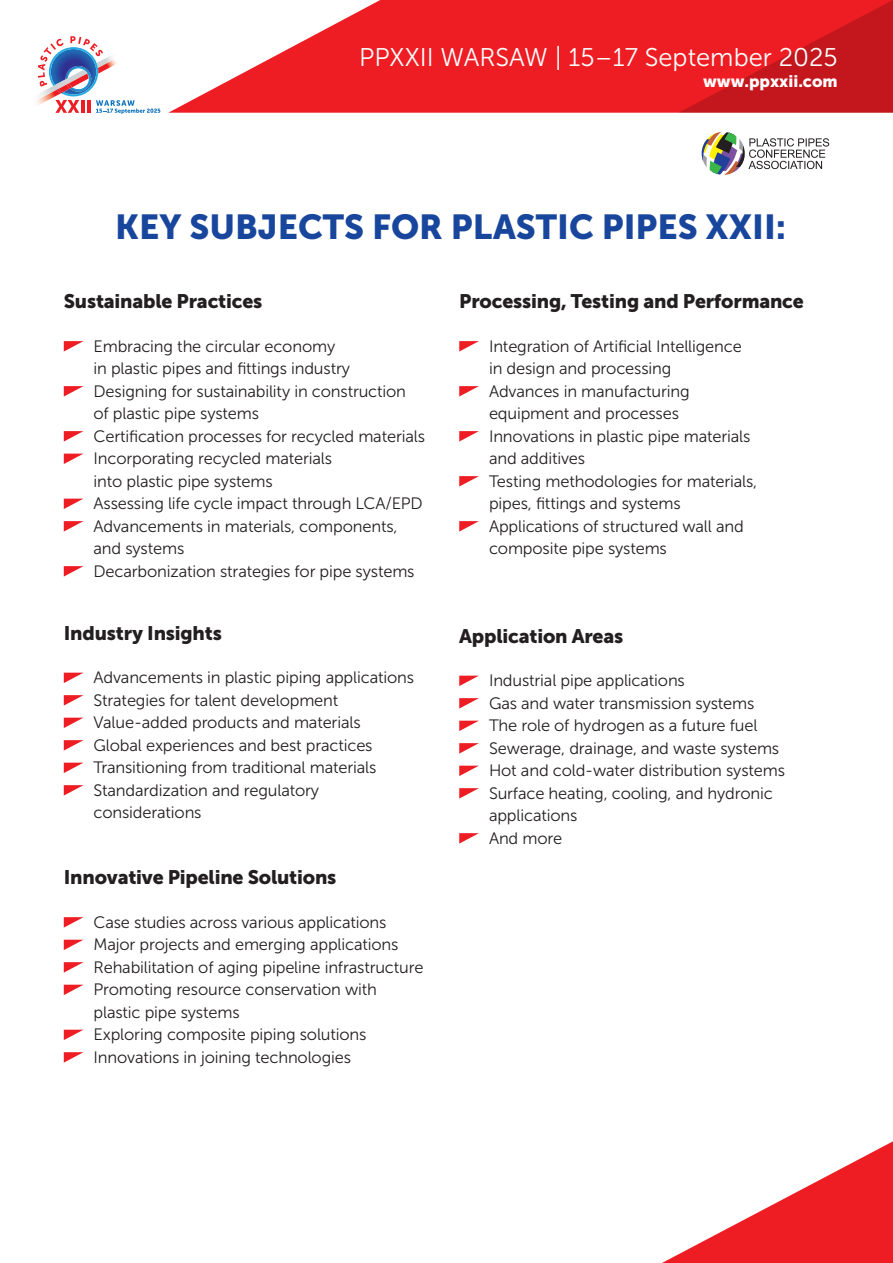
<style>
.page{position:relative;width:893px;height:1263px;background:#fff}
.page>*{position:absolute;margin:0;border:0;box-sizing:border-box;transform-origin:0 0}
.t1{font:34.5px "Museo Sans 900";color:#18469d}
.t2{font:25.5px "Museo Sans 300";color:#fff}
.t3{font:19.5px "Museo Sans 900";letter-spacing:-.01em;color:#231f20}
.t4{font:16.5px/22.5px "Museo Sans 300";letter-spacing:-.01em;color:#231f20}
.t5{font:16.5px "Museo Sans 900";color:#fff}
</style>
<div class="page">
<svg style="left:38px;top:36px;width:122px;height:78px"></svg>
<svg style="left:168px;top:0;width:510px;height:113px;fill:#ee1d23"></svg>
<svg style="left:662px;top:1141px;width:231px;height:122px"></svg>
<svg style="left:678px;top:0;width:215px;height:113px;background:#d81a20"></svg>
<svg style="left:64px;top:341px;width:20px;height:11px"></svg>
<svg style="left:64px;top:386px;width:20px;height:11px"></svg>
<svg style="left:64px;top:431px;width:20px;height:11px"></svg>
<svg style="left:64px;top:454px;width:19px;height:10px"></svg>
<svg style="left:64px;top:499px;width:19px;height:10px"></svg>
<svg style="left:64px;top:521px;width:20px;height:11px"></svg>
<svg style="left:64px;top:566px;width:20px;height:11px"></svg>
<svg style="left:64px;top:673px;width:19px;height:10px"></svg>
<svg style="left:64px;top:695px;width:20px;height:11px"></svg>
<svg style="left:64px;top:718px;width:19px;height:10px"></svg>
<svg style="left:64px;top:740px;width:20px;height:11px"></svg>
<svg style="left:64px;top:763px;width:19px;height:10px"></svg>
<svg style="left:64px;top:785px;width:20px;height:11px"></svg>
<svg style="left:64px;top:917px;width:20px;height:11px"></svg>
<svg style="left:64px;top:940px;width:19px;height:10px"></svg>
<svg style="left:64px;top:962px;width:20px;height:11px"></svg>
<svg style="left:64px;top:985px;width:19px;height:10px"></svg>
<svg style="left:64px;top:1030px;width:19px;height:10px"></svg>
<svg style="left:64px;top:1052px;width:20px;height:11px"></svg>
<svg style="left:459px;top:341px;width:20px;height:11px"></svg>
<svg style="left:459px;top:386px;width:20px;height:11px"></svg>
<svg style="left:459px;top:431px;width:20px;height:11px"></svg>
<svg style="left:459px;top:476px;width:20px;height:11px"></svg>
<svg style="left:459px;top:521px;width:20px;height:11px"></svg>
<svg style="left:459px;top:676px;width:19px;height:10px"></svg>
<svg style="left:459px;top:698px;width:20px;height:11px"></svg>
<svg style="left:459px;top:721px;width:19px;height:10px"></svg>
<svg style="left:459px;top:743px;width:20px;height:11px"></svg>
<svg style="left:459px;top:766px;width:19px;height:10px"></svg>
<svg style="left:459px;top:788px;width:20px;height:11px"></svg>
<svg style="left:459px;top:833px;width:20px;height:11px"></svg>
<svg style="left:702px;top:132px;width:127px;height:43px"></svg>
<h2 class="t2" style="left:359px;top:43px;width:480px">PPXXII WARSAW | 15–17 September 2025</h2>
<p class="t5" style="left:703px;top:72px;width:136px">www.ppxxii.com</p>
<h1 class="t1" style="left:115px;top:207px;width:672px">KEY SUBJECTS FOR PLASTIC PIPES XXII:</h1>
<p class="t3" style="left:64px;top:290px;width:200px">Sustainable Practices</p>
<p class="t4" style="left:94px;top:335px;width:333px">Embracing the circular economy<br>in plastic pipes and fittings industry Designing for sustainability in construction of plastic pipe systems<br>Certification processes for recycled materials Incorporating recycled materials<br>into plastic pipe systems<br>Assessing life cycle impact through LCA/EPD Advancements in materials, components, and systems<br>Decarbonization strategies for pipe systems</p>
<p class="t3" style="left:64px;top:622px;width:160px">Industry Insights</p>
<p class="t4" style="left:94px;top:666px;width:322px">Advancements in plastic piping applications Strategies for talent development Value-added products and materials<br>Global experiences and best practices Transitioning from traditional materials Standardization and regulatory considerations</p>
<p class="t3" style="left:64px;top:866px;width:274px">Innovative Pipeline Solutions</p>
<p class="t4" style="left:94px;top:911px;width:331px">Case studies across various applications Major projects and emerging applications Rehabilitation of aging pipeline infrastructure Promoting resource conservation with plastic pipe systems<br>Exploring composite piping solutions Innovations in joining technologies</p>
<p class="t3" style="left:459px;top:290px;width:346px">Processing, Testing and Performance</p>
<p class="t4" style="left:489px;top:335px;width:270px">Integration of Artificial Intelligence in design and processing<br>Advances in manufacturing equipment and processes<br>Innovations in plastic pipe materials and additives<br>Testing methodologies for materials, pipes, fittings and systems<br>Applications of structured wall and composite pipe systems</p>
<p class="t3" style="left:459px;top:625px;width:166px">Application Areas</p>
<p class="t4" style="left:489px;top:669px;width:298px">Industrial pipe applications<br>Gas and water transmission systems<br>The role of hydrogen as a future fuel<br>Sewerage, drainage, and waste systems<br>Hot and cold-water distribution systems<br>Surface heating, cooling, and hydronic applications<br>And more</p>
</div>
